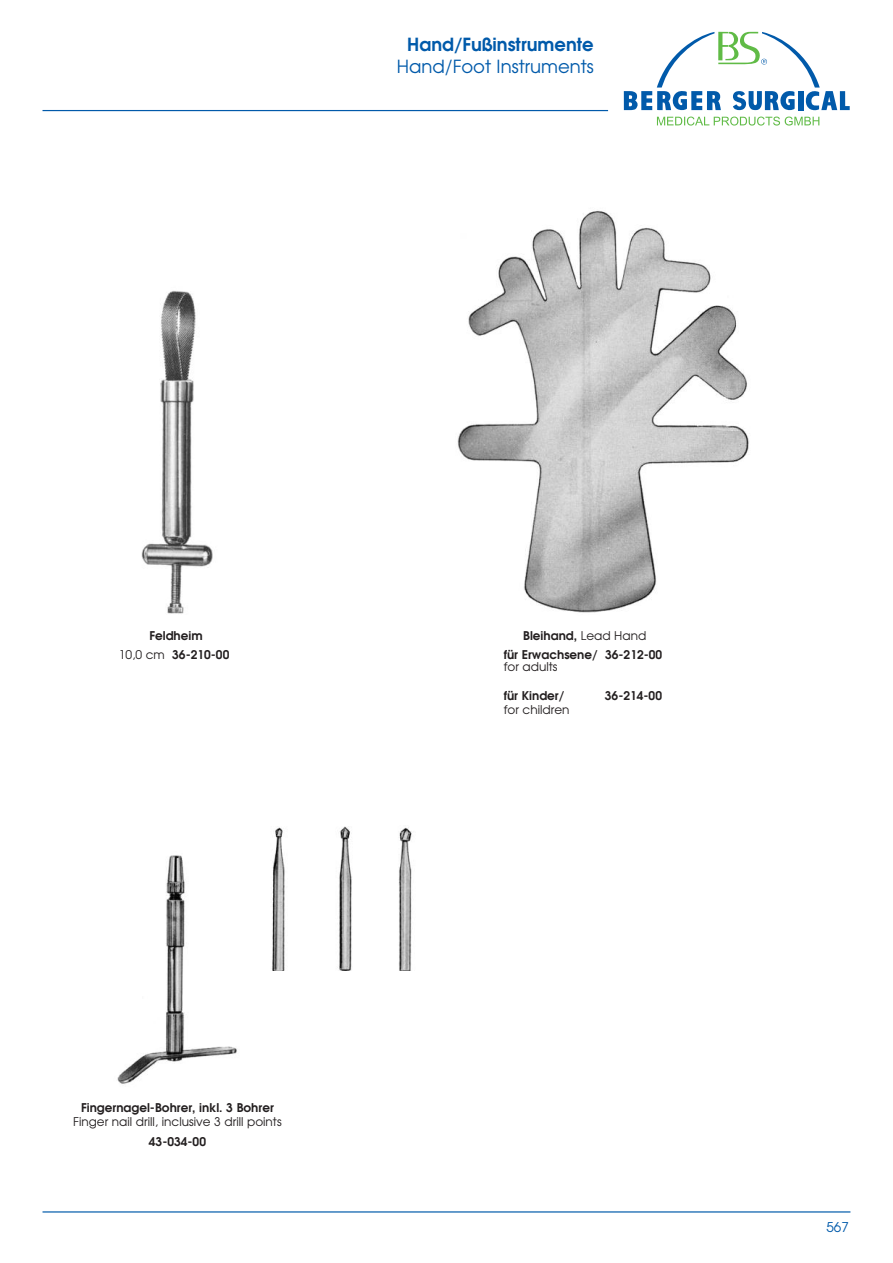
<style>
.page{position:relative;width:893px;height:1263px;background:#fff}
.page>*{position:absolute;margin:0;border:0;box-sizing:border-box;transform-origin:0 0}
.t1{font:18px "Avalon Plain";color:#015aaa}
.t2{font:700 18px "Avalon";color:#015aaa}
.t3{font:13.5px "Avalon Plain";color:#015aaa}
.t4{font:700 12px/19.5px "Avalon";color:#231f20;text-align:center}
.t5{font:12px "Avalon Plain";color:#231f20}
.s1{font-family:"Avalon Plain";font-weight:400}
</style>
<div class="page">
<svg style="left:624px;top:32px;width:226px;height:79px"></svg>
<svg style="left:657px;top:117px;width:162px;height:9px"></svg>
<hr style="left:43px;top:110px;width:565px;height:1px;background:#015aaa">
<hr style="left:43px;top:1211px;width:807px;height:1px;background:#015aaa">
<img style="left:141px;top:290px;width:72px;height:324px">
<img style="left:457px;top:210px;width:292px;height:403px">
<img style="left:117px;top:855px;width:120px;height:229px">
<img style="left:272px;top:827px;width:13px;height:144px">
<img style="left:339px;top:827px;width:13px;height:143px">
<img style="left:398px;top:827px;width:14px;height:144px">
<h1 class="t2" style="left:407px;top:34px;width:188px">Hand/Fußinstrumente</h1>
<h1 class="t1" style="left:397px;top:56px;width:198px">Hand/Foot Instruments</h1>
<p class="t4" style="left:119px;top:626px;width:112px">Feldheim<br><span class="s1">10,0 cm</span> 36-210-00</p>
<p class="t4" style="left:504px;top:626px;width:160px">Bleihand, <span class="s1">Lead Hand<br></span>für Erwachsene/ 36-212-00</p>
<p class="t5" style="left:504px;top:660px;width:55px">for adults</p>
<p class="t4" style="left:504px;top:686px;width:62px">für Kinder/</p>
<p class="t4" style="left:605px;top:686px;width:59px">36-214-00</p>
<p class="t5" style="left:504px;top:703px;width:67px">for children</p>
<p class="t4" style="left:81px;top:1098px;width:194px">Fingernagel-Bohrer, inkl. 3 Bohrer</p>
<p class="t5" style="left:73px;top:1115px;width:210px">Finger nail drill, inclusive 3 drill points</p>
<p class="t4" style="left:149px;top:1132px;width:59px">43-034-00</p>
<p class="t3" style="left:826px;top:1219px;width:24px">567</p>
</div>
